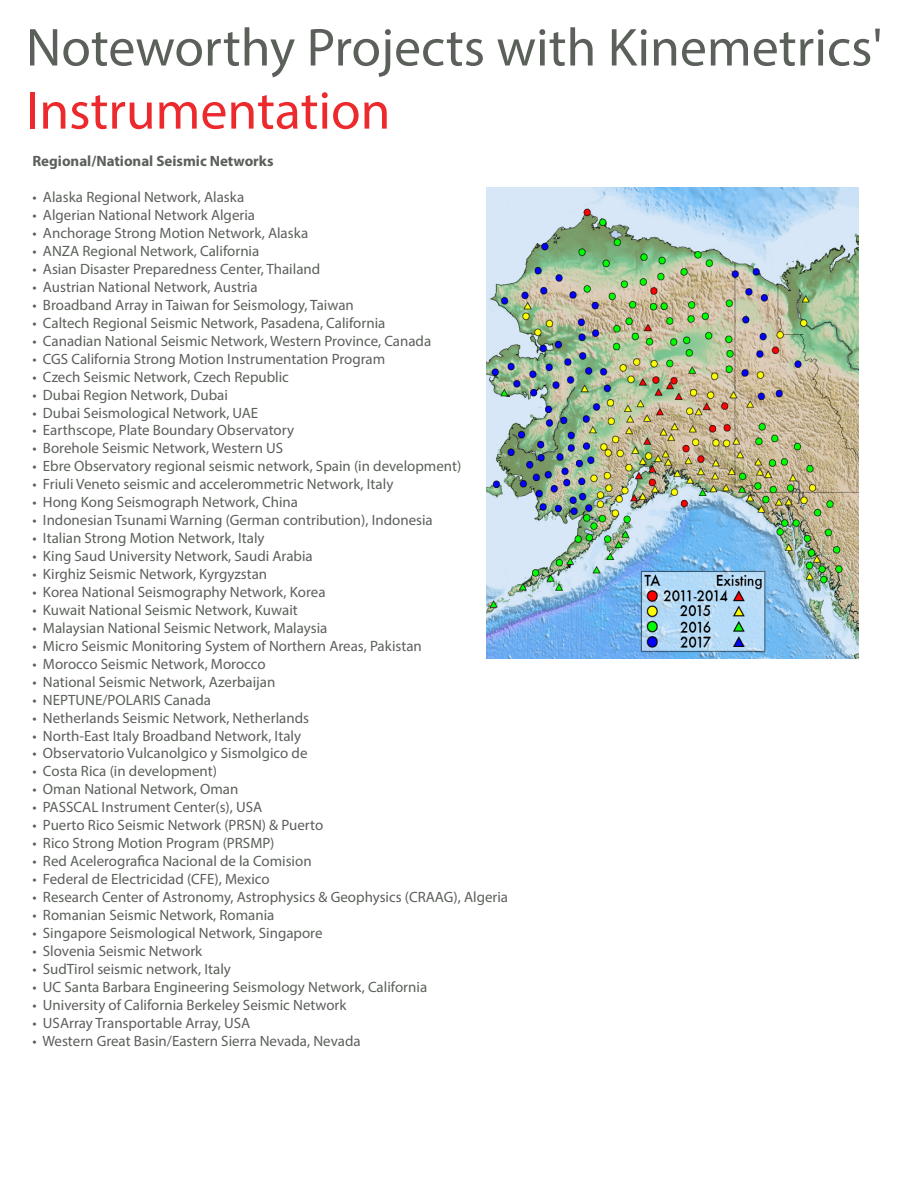
<style>
.page{position:relative;width:918px;height:1188px;background:#fff}
.page>*{position:absolute;margin:0;border:0;box-sizing:border-box;transform-origin:0 0}
.HEADERS{font:53.85px "Myriad Pro";color:#5b605a}
.HEADERS-2{font:53.85px "Myriad Pro";color:#ec2a2d}
.t1{font:15px "Myriad Pro";color:#5b605a}
.t2{font:700 15px "Myriad Pro";color:#5b605a}
</style>
<div class="page">
<img style="left:486px;top:188px;width:372px;height:470px">
<p class="HEADERS" style="left:26px;top:14px;width:858px">Noteworthy Projects with Kinemetrics'</p>
<p class="HEADERS-2" style="left:26px;top:77px;width:366px">Instrumentation</p>
<p class="t2" style="left:32px;top:152px;width:243px">Regional/National Seismic Networks</p>
<p class="t1" style="left:32px;top:188px;width:213px">• Alaska Regional Network, Alaska</p>
<p class="t1" style="left:32px;top:206px;width:224px">• Algerian National Network Algeria</p>
<p class="t1" style="left:32px;top:224px;width:277px">• Anchorage Strong Motion Network, Alaska</p>
<p class="t1" style="left:32px;top:242px;width:228px">• ANZA Regional Network, California</p>
<p class="t1" style="left:32px;top:260px;width:289px">• Asian Disaster Preparedness Center, Thailand</p>
<p class="t1" style="left:32px;top:278px;width:227px">• Austrian National Network, Austria</p>
<p class="t1" style="left:32px;top:296px;width:323px">• Broadband Array in Taiwan for Seismology, Taiwan</p>
<p class="t1" style="left:32px;top:314px;width:355px">• Caltech Regional Seismic Network, Pasadena, California</p>
<p class="t1" style="left:32px;top:332px;width:400px">• Canadian National Seismic Network, Western Province, Canada</p>
<p class="t1" style="left:32px;top:349px;width:354px">• CGS California Strong Motion Instrumentation Program</p>
<p class="t1" style="left:32px;top:367px;width:258px">• Czech Seismic Network, Czech Republic</p>
<p class="t1" style="left:32px;top:385px;width:197px">• Dubai Region Network, Dubai</p>
<p class="t1" style="left:32px;top:403px;width:227px">• Dubai Seismological Network, UAE</p>
<p class="t1" style="left:32px;top:421px;width:263px">• Earthscope, Plate Boundary Observatory</p>
<p class="t1" style="left:32px;top:439px;width:252px">• Borehole Seismic Network, Western US</p>
<p class="t1" style="left:32px;top:457px;width:430px">• Ebre Observatory regional seismic network, Spain (in development)</p>
<p class="t1" style="left:32px;top:475px;width:362px">• Friuli Veneto seismic and accelerommetric Network, Italy</p>
<p class="t1" style="left:32px;top:493px;width:267px">• Hong Kong Seismograph Network, China</p>
<p class="t1" style="left:32px;top:511px;width:402px">• Indonesian Tsunami Warning (German contribution), Indonesia</p>
<p class="t1" style="left:32px;top:529px;width:234px">• Italian Strong Motion Network, Italy</p>
<p class="t1" style="left:32px;top:547px;width:282px">• King Saud University Network, Saudi Arabia</p>
<p class="t1" style="left:32px;top:565px;width:236px">• Kirghiz Seismic Network, Kyrgyzstan</p>
<p class="t1" style="left:32px;top:583px;width:295px">• Korea National Seismography Network, Korea</p>
<p class="t1" style="left:32px;top:601px;width:267px">• Kuwait National Seismic Network, Kuwait</p>
<p class="t1" style="left:32px;top:619px;width:297px">• Malaysian National Seismic Network, Malaysia</p>
<p class="t1" style="left:32px;top:637px;width:391px">• Micro Seismic Monitoring System of Northern Areas, Pakistan</p>
<p class="t1" style="left:32px;top:654px;width:235px">• Morocco Seismic Network, Morocco</p>
<p class="t1" style="left:32px;top:672px;width:244px">• National Seismic Network, Azerbaijan</p>
<p class="t1" style="left:32px;top:690px;width:180px">• NEPTUNE/POLARIS Canada</p>
<p class="t1" style="left:32px;top:708px;width:278px">• Netherlands Seismic Network, Netherlands</p>
<p class="t1" style="left:32px;top:726px;width:270px">• North-East Italy Broadband Network, Italy</p>
<p class="t1" style="left:32px;top:744px;width:277px">• Observatorio Vulcanolgico y Sismolgico de</p>
<p class="t1" style="left:32px;top:762px;width:186px">• Costa Rica (in development)</p>
<p class="t1" style="left:32px;top:780px;width:208px">• Oman National Network, Oman</p>
<p class="t1" style="left:32px;top:798px;width:231px">• PASSCAL Instrument Center(s), USA</p>
<p class="t1" style="left:32px;top:816px;width:292px">• Puerto Rico Seismic Network (PRSN) &amp; Puerto</p>
<p class="t1" style="left:32px;top:834px;width:244px">• Rico Strong Motion Program (PRSMP)</p>
<p class="t1" style="left:32px;top:852px;width:281px">• Red Acelerografica Nacional de la Comision</p>
<p class="t1" style="left:32px;top:870px;width:239px">• Federal de Electricidad (CFE), Mexico</p>
<p class="t1" style="left:32px;top:888px;width:477px">• Research Center of Astronomy, Astrophysics &amp; Geophysics (CRAAG), Algeria</p>
<p class="t1" style="left:32px;top:906px;width:244px">• Romanian Seismic Network, Romania</p>
<p class="t1" style="left:32px;top:924px;width:292px">• Singapore Seismological Network, Singapore</p>
<p class="t1" style="left:32px;top:942px;width:171px">• Slovenia Seismic Network</p>
<p class="t1" style="left:32px;top:959px;width:200px">• SudTirol seismic network, Italy</p>
<p class="t1" style="left:32px;top:977px;width:396px">• UC Santa Barbara Engineering Seismology Network, California</p>
<p class="t1" style="left:32px;top:995px;width:316px">• University of California Berkeley Seismic Network</p>
<p class="t1" style="left:32px;top:1013px;width:219px">• USArray Transportable Array, USA</p>
<p class="t1" style="left:32px;top:1031px;width:330px">• Western Great Basin/Eastern Sierra Nevada, Nevada</p>
</div>
